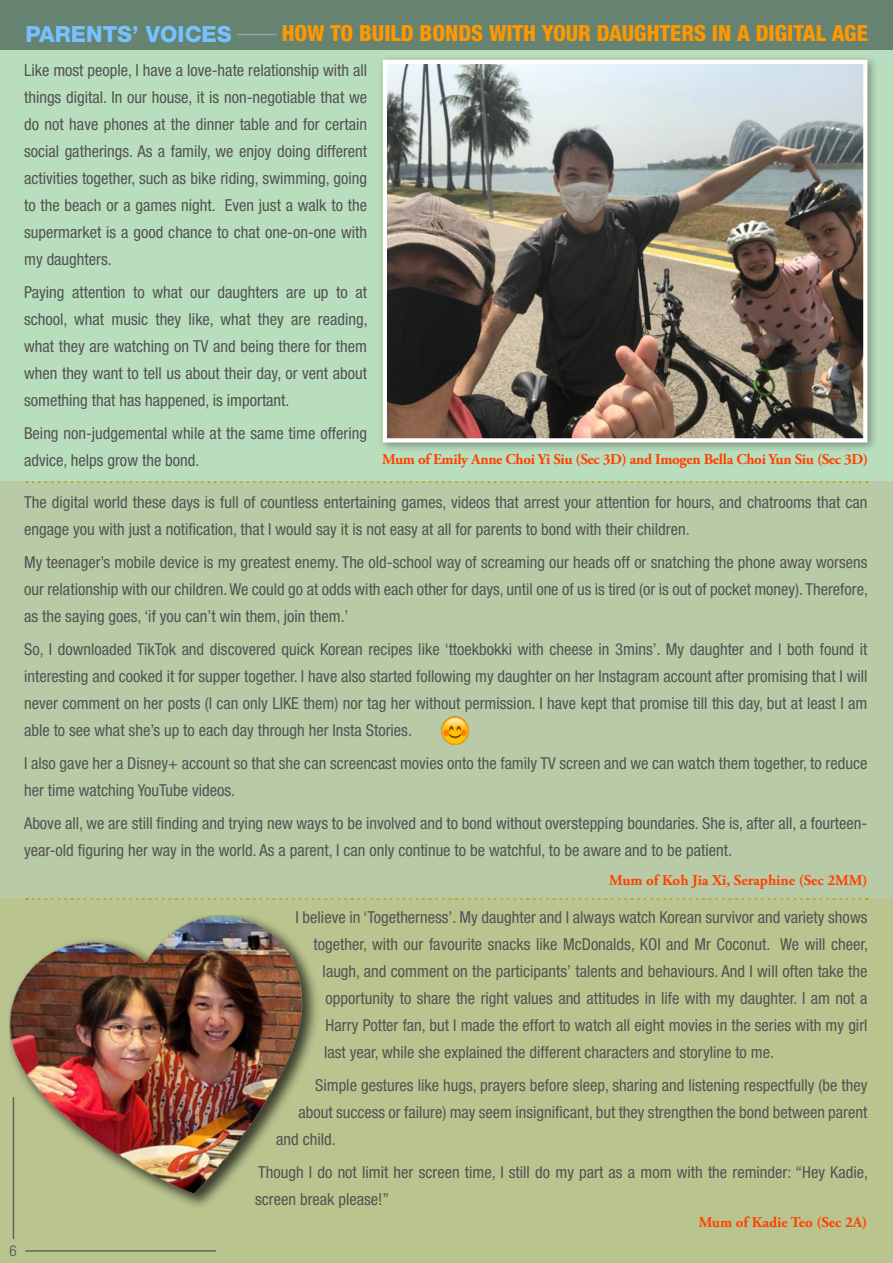
<style>
.page{position:relative;width:893px;height:1263px;background:#658370}
.page>*{position:absolute;margin:0;border:0;box-sizing:border-box;transform-origin:0 0}
.Fave_place_is{font:800 condensed 22.35px "Helvetica Neue LT Std";color:#ff9800}
.Fave_place_is-2{font:800 22.35px "Helvetica Neue LT Std";color:#75c2ff}
.Fave_place_is-3{font:condensed 16.5px/27px "Helvetica Neue LT Std";color:#535353}
.Fave_place_is-4{font:700 15px "Adobe Garamond Pro";letter-spacing:-.02em;color:#ff4100}
.Fave_place_is-5{font:700 15px "Adobe Garamond Pro";color:#ff4100}
.t1{font:300 condensed 15px "Helvetica Neue LT Std";color:#4b4c4d}
</style>
<div class="page">
<div style="left:0;top:51px;width:893px;height:1212px;background:#b9debd"></div>
<div style="left:0;top:482px;width:893px;height:781px;background:#b9caa6"></div>
<div style="left:0;top:899px;width:893px;height:364px;background:#bac48e"></div>
<hr style="left:25px;top:1250px;width:191px;height:2px;background:#636366">
<svg style="left:27px;top:481px;width:833px;height:2px"></svg>
<svg style="left:27px;top:898px;width:833px;height:2px"></svg>
<hr style="left:13px;top:1097px;width:1px;height:142px;background:#636366">
<hr style="left:237px;top:34px;width:40px;height:1px;background:#9d9fa2">
<div style="left:377px;top:55px;width:502px;height:399px;background:#231f20;opacity:.41"></div>
<img style="left:388px;top:65px;width:474px;height:372px">
<div style="left:383px;top:60px;width:484px;height:382px;border:4px solid #fff"></div>
<img style="left:441px;top:716px;width:28px;height:28px">
<img style="left:10px;top:915px;width:307px;height:293px">
<p class="Fave_place_is-2" style="left:26px;top:20px;width:208px">PARENTS’ VOICES</p>
<p class="Fave_place_is" style="left:282px;top:20px;width:588px">HOW TO BUILD BONDS WITH YOUR DAUGHTERS IN A DIGITAL AGE</p>
<p class="Fave_place_is-3" style="left:24px;top:56px;width:345px;text-align:justify">Like most people, I have a love-hate relationship with all things digital. In our house, it is non-negotiable that we do not have phones at the dinner table and for certain social gatherings. As a family, we enjoy doing different activities together, such as bike riding, swimming, going to the beach or a games night. Even just a walk to the supermarket is a good chance to chat one-on-one with my daughters.</p>
<p class="Fave_place_is-3" style="left:24px;top:278px;width:345px;text-align:justify">Paying attention to what our daughters are up to at school, what music they like, what they are reading, what they are watching on TV and being there for them when they want to tell us about their day, or vent about something that has happened, is important.</p>
<p class="Fave_place_is-3" style="left:24px;top:419px;width:344px">Being non-judgemental while at the same time offering advice, helps grow the bond.</p>
<p class="Fave_place_is-3" style="left:24px;top:488px;width:845px">The digital world these days is full of countless entertaining games, videos that arrest your attention for hours, and chatrooms that can engage you with just a notification, that I would say it is not easy at all for parents to bond with their children.</p>
<p class="Fave_place_is-3" style="left:24px;top:548px;width:845px;text-align:justify">My teenager’s mobile device is my greatest enemy. The old-school way of screaming our heads off or snatching the phone away worsens our relationship with our children. We could go at odds with each other for days, until one of us is tired (or is out of pocket money). Therefore, as the saying goes, ‘if you can’t win them, join them.’</p>
<p class="Fave_place_is-3" style="left:24px;top:635px;width:845px;text-align:justify">So, I downloaded TikTok and discovered quick Korean recipes like ‘ttoekbokki with cheese in 3mins’. My daughter and I both found it interesting and cooked it for supper together. I have also started following my daughter on her Instagram account after promising that I will never comment on her posts (I can only LIKE them) nor tag her without permission. I have kept that promise till this day, but at least I am able to see what she’s up to each day through her Insta Stories.</p>
<p class="Fave_place_is-3" style="left:24px;top:749px;width:845px">I also gave her a Disney+ account so that she can screencast movies onto the family TV screen and we can watch them together, to reduce her time watching YouTube videos.</p>
<p class="Fave_place_is-3" style="left:24px;top:809px;width:845px">Above all, we are still finding and trying new ways to be involved and to bond without overstepping boundaries. She is, after all, a fourteen&shy;year-old figuring her way in the world. As a parent, I can only continue to be watchful, to be aware and to be patient.</p>
<p class="Fave_place_is-4" style="left:382px;top:451px;width:488px">Mum of Emily Anne Choi Yi Siu (Sec 3D) and Imogen Bella Choi Yun Siu (Sec 3D)</p>
<p class="Fave_place_is-5" style="left:609px;top:871px;width:260px">Mum of Koh Jia Xi, Seraphine (Sec 2MM)</p>
<p class="Fave_place_is-3" style="left:296px;top:903px;width:573px">I believe in ‘Togetherness’. My daughter and I always watch Korean survivor and variety shows</p>
<p class="Fave_place_is-3" style="left:314px;top:930px;width:556px">together, with our favourite snacks like McDonalds, KOI and Mr Coconut. We will cheer,</p>
<p class="Fave_place_is-3" style="left:323px;top:957px;width:546px">laugh, and comment on the participants’ talents and behaviours. And I will often take the</p>
<p class="Fave_place_is-3" style="left:326px;top:984px;width:543px">opportunity to share the right values and attitudes in life with my daughter. I am not a</p>
<p class="Fave_place_is-3" style="left:326px;top:1011px;width:543px">Harry Potter fan, but I made the effort to watch all eight movies in the series with my girl</p>
<p class="Fave_place_is-3" style="left:324px;top:1038px;width:451px">last year, while she explained the different characters and storyline to me.</p>
<p class="Fave_place_is-3" style="left:315px;top:1071px;width:554px">Simple gestures like hugs, prayers before sleep, sharing and listening respectfully (be they</p>
<p class="Fave_place_is-3" style="left:299px;top:1098px;width:570px">about success or failure) may seem insignificant, but they strengthen the bond between parent</p>
<p class="Fave_place_is-3" style="left:276px;top:1125px;width:61px">and child.</p>
<p class="Fave_place_is-3" style="left:255px;top:1158px;width:614px">Though I do not limit her screen time, I still do my part as a mom with the reminder: “Hey Kadie, screen break please!”</p>
<p class="t1" style="left:10px;top:1242px;width:9px">6</p>
<p class="Fave_place_is-5" style="left:699px;top:1213px;width:170px">Mum of Kadie Teo (Sec 2A)</p>
</div>
